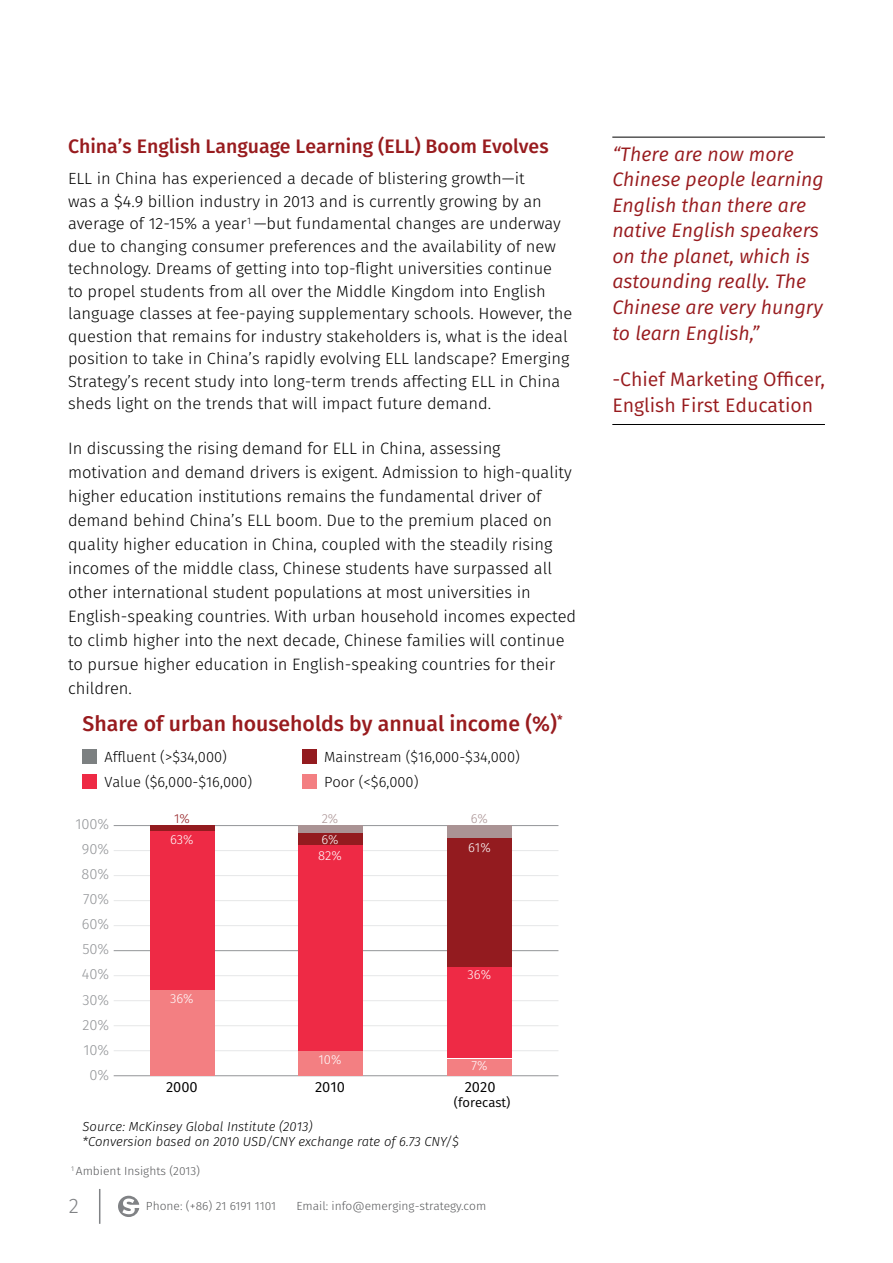
<style>
.page{position:relative;width:893px;height:1263px;background:#fff}
.page>*{position:absolute;margin:0;border:0;box-sizing:border-box;transform-origin:0 0}
.t1{font:500 21.3px "Fira Sans";color:#981b1e}
.t2{font:300 21px "Fira Sans";color:#808285}
.t3{font:italic 19.5px/25.5px "Fira Sans";color:#981b1e}
.t4{font:500 19.5px "Fira Sans";color:#981b1e}
.t5{font:19.5px/25.5px "Fira Sans";color:#981b1e}
.t6{font:300 16.5px/24px "Fira Sans";color:#000}
.t7{font:300 16.2px/22.5px "Fira Sans";color:#000}
.t8{font:300 14.7px "Fira Sans";color:#000}
.t9{font:300 14.7px/25px "Fira Sans";color:#939598;text-align:right}
.t10{font:14.7px "Fira Sans";color:#000}
.t11{font:italic 300 13.05px/15.8px "Fira Sans";color:#000}
.t12{font:300 13.05px "Fira Sans";color:#fff}
.t13{font:13.05px "Fira Sans";color:#000}
.t14{font:300 13.05px "Fira Sans";color:#aa9394}
.t15{font:300 13.05px "Fira Sans";color:#931b1f}
.t16{font:300 11.7px "Fira Sans";color:#58595b}
</style>
<div class="page">
<svg style="left:118px;top:1196px;width:21px;height:21px"></svg>
<hr style="left:99px;top:1189px;width:1px;height:35px;background:#808285">
<hr style="left:612px;top:137px;width:213px;height:1px;background:#000">
<hr style="left:612px;top:424px;width:213px;height:1px;background:#000">
<hr style="left:114px;top:1075px;width:444px;height:1px;background:#939598">
<hr style="left:114px;top:1050px;width:444px;height:1px;background:#e6e7e8">
<hr style="left:114px;top:1025px;width:444px;height:1px;background:#e6e7e8">
<hr style="left:114px;top:1000px;width:444px;height:1px;background:#e6e7e8">
<hr style="left:114px;top:975px;width:444px;height:1px;background:#e6e7e8">
<hr style="left:114px;top:950px;width:444px;height:1px;background:#939598">
<hr style="left:114px;top:925px;width:444px;height:1px;background:#e6e7e8">
<hr style="left:114px;top:900px;width:444px;height:1px;background:#e6e7e8">
<hr style="left:114px;top:875px;width:444px;height:1px;background:#e6e7e8">
<hr style="left:114px;top:850px;width:444px;height:1px;background:#e6e7e8">
<hr style="left:114px;top:825px;width:444px;height:1px;background:#939598">
<div style="left:83px;top:749px;width:14px;height:14px;background:#7c8081"></div>
<div style="left:302px;top:749px;width:14px;height:14px;background:#931b1f"></div>
<div style="left:83px;top:774px;width:14px;height:14px;background:#ee2a45"></div>
<div style="left:302px;top:774px;width:14px;height:14px;background:#f37f82"></div>
<div style="left:150px;top:989px;width:64px;height:87px;background:#f37f82"></div>
<div style="left:150px;top:830px;width:64px;height:159px;background:#ee2a45"></div>
<div style="left:150px;top:825px;width:64px;height:5px;background:#931b1f"></div>
<div style="left:298px;top:825px;width:65px;height:8px;background:#aa9394"></div>
<div style="left:298px;top:833px;width:65px;height:13px;background:#931b1f"></div>
<div style="left:447px;top:825px;width:65px;height:13px;background:#aa9394"></div>
<div style="left:298px;top:1051px;width:65px;height:25px;background:#f37f82"></div>
<div style="left:298px;top:845px;width:65px;height:206px;background:#ee2a45"></div>
<div style="left:447px;top:1059px;width:65px;height:17px;background:#f37f82"></div>
<div style="left:447px;top:966px;width:65px;height:92px;background:#ee2a45"></div>
<div style="left:447px;top:838px;width:65px;height:128px;background:#931b1f"></div>
<p class="t4" style="left:68px;top:133px;width:482px">China’s English Language Learning (ELL) Boom Evolves</p>
<p class="t7" style="left:68px;top:168px;width:506px">ELL in China has experienced a decade of blistering growth—it<br>was a $4.9 billion industry in 2013 and is currently growing by an average of 12-15% a year<sup>1</sup> —but fundamental changes are underway due to changing consumer preferences and the availability of new technology. Dreams of getting into top-flight universities continue<br>to propel students from all over the Middle Kingdom into English language classes at fee-paying supplementary schools. However, the question that remains for industry stakeholders is, what is the ideal position to take in China’s rapidly evolving ELL landscape? Emerging Strategy’s recent study into long-term trends affecting ELL in China sheds light on the trends that will impact future demand.</p>
<p class="t6" style="left:68px;top:438px;width:510px">In discussing the rising demand for ELL in China, assessing motivation and demand drivers is exigent. Admission to high-quality higher education institutions remains the fundamental driver of demand behind China’s ELL boom. Due to the premium placed on quality higher education in China, coupled with the steadily rising incomes of the middle class, Chinese students have surpassed all other international student populations at most universities in English-speaking countries. With urban household incomes expected to climb higher into the next decade, Chinese families will continue to pursue higher education in English-speaking countries for their children.</p>
<h1 class="t1" style="left:83px;top:708px;width:481px">Share of urban households by annual income (%)<sup>*</sup></h1>
<p class="t8" style="left:104px;top:746px;width:124px">Affluent (&gt;$34,000)</p>
<p class="t8" style="left:324px;top:746px;width:197px">Mainstream ($16,000-$34,000)</p>
<p class="t8" style="left:104px;top:771px;width:149px">Value ($6,000-$16,000)</p>
<p class="t8" style="left:324px;top:771px;width:96px">Poor (&lt;$6,000)</p>
<p class="t9" style="left:75px;top:813px;width:35px">100%<br>90%<br>80%<br>70%<br>60%<br>50%<br>40%<br>30%<br>20%<br>10%<br>0%</p>
<p class="t14" style="left:322px;top:809px;width:18px">2%</p>
<p class="t14" style="left:471px;top:809px;width:19px">6%</p>
<p class="t12" style="left:468px;top:838px;width:24px">61%</p>
<p class="t15" style="left:174px;top:810px;width:17px">1%</p>
<p class="t12" style="left:321px;top:830px;width:19px">6%</p>
<p class="t12" style="left:170px;top:830px;width:25px">63%</p>
<p class="t12" style="left:318px;top:846px;width:25px">82%</p>
<p class="t12" style="left:468px;top:966px;width:25px">36%</p>
<p class="t12" style="left:170px;top:989px;width:25px">36%</p>
<p class="t12" style="left:319px;top:1050px;width:24px">10%</p>
<p class="t12" style="left:471px;top:1057px;width:18px">7%</p>
<p class="t10" style="left:166px;top:1077px;width:33px">2000</p>
<p class="t10" style="left:315px;top:1077px;width:31px">2010</p>
<p class="t10" style="left:465px;top:1077px;width:32px">2020</p>
<p class="t13" style="left:454px;top:1093px;width:58px">(forecast)</p>
<p class="t11" style="left:83px;top:1119px;width:378px">Source: McKinsey Global Institute (2013)<br>*Conversion based on 2010 USD/CNY exchange rate of 6.73 CNY/$</p>
<p class="t16" style="left:71px;top:1163px;width:131px"><sup>1</sup> Ambient Insights (2013)</p>
<p class="t16" style="left:146px;top:1198px;width:132px">Phone: (+86) 21 6191 1101</p>
<p class="t16" style="left:296px;top:1198px;width:191px">Email: info@emerging-strategy.com</p>
<p class="t2" style="left:69px;top:1191px;width:12px">2</p>
<p class="t3" style="left:612px;top:143px;width:213px">“There are now more<br>Chinese people learning<br>English than there are native English speakers on the planet, which is astounding really. The<br>Chinese are very hungry to learn English,”</p>
<p class="t5" style="left:612px;top:368px;width:214px">-Chief Marketing Officer,<br>English First Education</p>
</div>
